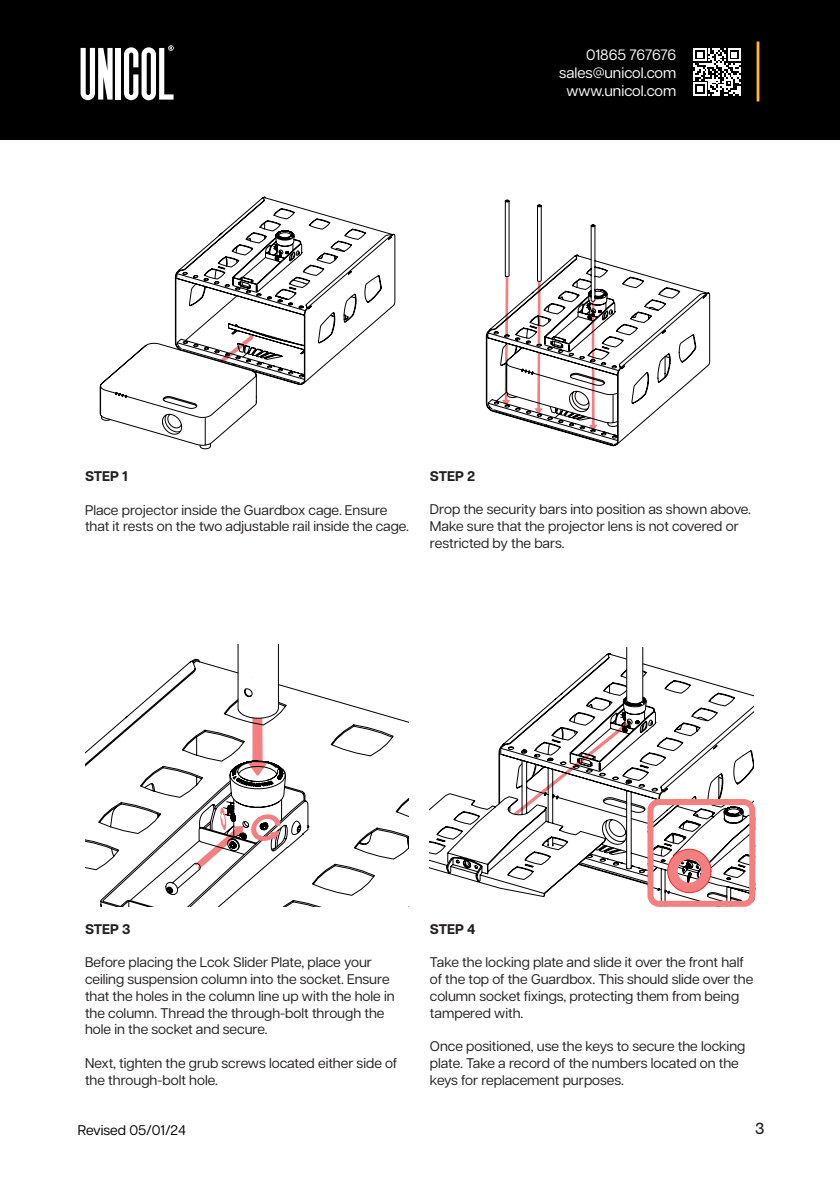
<style>
.page{position:relative;width:840px;height:1191px;background:#fff}
.page>*{position:absolute;margin:0;border:0;box-sizing:border-box;transform-origin:0 0}
.t1{font:500 16px "Articulat CF";color:#231f20}
.t2{font:15px/18px "Articulat CF";color:#fff;text-align:right}
.t3{font:14px/16.8px "Articulat CF";color:#231f20}
.t4{font:700 14px "Articulat CF";color:#231f20}
.t5{font:14px "Articulat CF";color:#000}
</style>
<div class="page">
<div style="left:0;top:0;width:839px;height:140px;background:#000"></div>
<svg style="left:124px;top:45px;width:49px;height:55px"></svg>
<div style="left:116px;top:48px;width:5px;height:52px;background:#fff"></div>
<svg style="left:80px;top:48px;width:32px;height:52px"></svg>
<hr style="left:756px;top:41px;width:3px;height:60px;background:#fdb927">
<svg style="left:693px;top:48px;width:47px;height:48px"></svg>
<svg style="left:100px;top:197px;width:292px;height:239px"></svg>
<svg style="left:165px;top:396px;width:91px;height:53px"></svg>
<svg style="left:486px;top:255px;width:223px;height:191px"></svg>
<svg style="left:505px;top:200px;width:202px;height:226px"></svg>
<svg style="left:429px;top:735px;width:84px;height:157px"></svg>
<svg style="left:85px;top:645px;width:324px;height:261px"></svg>
<svg style="left:119px;top:677px;width:186px;height:229px"></svg>
<svg style="left:513px;top:647px;width:241px;height:259px"></svg>
<p class="t2" style="left:559px;top:44px;width:118px">01865 767676 sales@unicol.com www.unicol.com</p>
<p class="t4" style="left:85px;top:466px;width:44px">STEP 1</p>
<p class="t3" style="left:85px;top:500px;width:325px">Place projector inside the Guardbox cage. Ensure that it rests on the two adjustable rail inside the cage.</p>
<p class="t4" style="left:429px;top:465px;width:47px">STEP 2</p>
<p class="t3" style="left:429px;top:500px;width:322px">Drop the security bars into position as shown above.<br>Make sure that the projector lens is not covered or restricted by the bars.</p>
<p class="t4" style="left:85px;top:918px;width:47px">STEP 3</p>
<p class="t3" style="left:85px;top:953px;width:311px">Before placing the Lcok Slider Plate, place your ceiling suspension column into the socket. Ensure that the holes in the column line up with the hole in the column. Thread the through-bolt through the hole in the socket and secure.</p>
<p class="t3" style="left:85px;top:1053px;width:313px">Next, tighten the grub screws located either side of the through-bolt hole.</p>
<p class="t4" style="left:429px;top:918px;width:47px">STEP 4</p>
<p class="t3" style="left:429px;top:953px;width:325px">Take the locking plate and slide it over the front half of the top of the Guardbox. This should slide over the column socket fixings, protecting them from being tampered with.</p>
<p class="t3" style="left:429px;top:1037px;width:317px">Once positioned, use the keys to secure the locking plate. Take a record of the numbers located on the keys for replacement purposes.</p>
<p class="t5" style="left:78px;top:1119px;width:109px">Revised 05/01/24</p>
<p class="t1" style="left:754px;top:1117px;width:11px">3</p>
</div>
